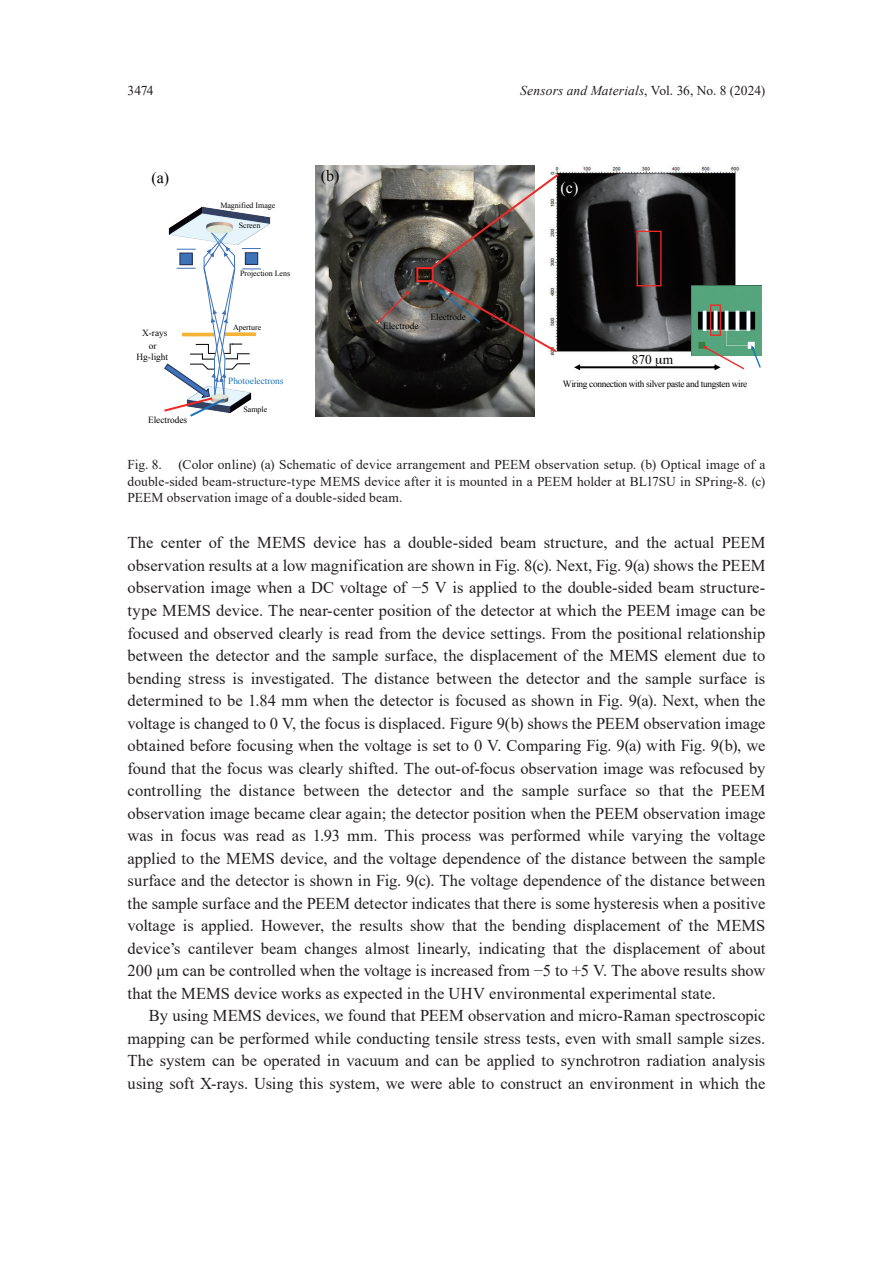
<style>
.page{position:relative;width:893px;height:1263px;background:#fff}
.page>*{position:absolute;margin:0;border:0;box-sizing:border-box;transform-origin:0 0}
.t1{font:16.5px/22.5px "Times New Roman";letter-spacing:.005em;color:#231f20;text-align:justify}
.t2{font:16.05px "Times New Roman";color:#030303}
.t3{font:16.05px "Times New Roman";color:#fff}
.t4{font:13.5px/16.5px "Times New Roman";letter-spacing:.005em;color:#231f20;text-align:justify}
.t5{font:italic 13.5px "Times New Roman";letter-spacing:.015em;color:#231f20}
.t6{font:13.35px "Times New Roman";color:#030303}
.t7{font:9.3px/13.4px "Times New Roman";letter-spacing:-.035em;color:#030303;text-align:center}
.t8{font:9.3px "Times New Roman";letter-spacing:-.005em;color:#030303}
.t9{font:9.3px "Times New Roman";color:#1b71b5}
.t10{font:7.95px "Times New Roman";letter-spacing:-.005em;color:#030303}
.s1{font-style:normal}
</style>
<div class="page">
<img style="left:316px;top:165px;width:218px;height:251px">
<img style="left:550px;top:165px;width:192px;height:191px">
<div style="left:416px;top:267px;width:18px;height:15px;border:2px solid #ee2928"></div>
<svg style="left:430px;top:172px;width:131px;height:98px;background:#8c857e"></svg>
<img style="left:692px;top:286px;width:69px;height:69px">
<div style="left:710px;top:304px;width:11px;height:32px;border:1px solid #ee2928"></div>
<div style="left:636px;top:231px;width:26px;height:55px;border:1px solid #ee2928"></div>
<img style="left:168px;top:207px;width:102px;height:25px">
<svg style="left:164px;top:232px;width:97px;height:185px"></svg>
<svg style="left:377px;top:290px;width:33px;height:34px"></svg>
<svg style="left:430px;top:278px;width:129px;height:76px;background:#625d5a"></svg>
<svg style="left:751px;top:345px;width:10px;height:23px"></svg>
<svg style="left:574px;top:346px;width:170px;height:24px"></svg>
<p class="t4" style="left:128px;top:82px;width:28px">3474</p>
<p class="t5" style="left:520px;top:81px;width:247px">Sensors and Materials<span class="s1">, Vol. 36, No. 8 (2024)</span></p>
<p class="t2" style="left:152px;top:167px;width:19px">(a)</p>
<p class="t7" style="left:142px;top:326px;width:27px">X-rays or</p>
<p class="t7" style="left:136px;top:350px;width:33px">Hg-light</p>
<p class="t8" style="left:148px;top:414px;width:41px">Electrodes</p>
<p class="t10" style="left:220px;top:200px;width:57px">Magnified Image</p>
<p class="t10" style="left:239px;top:220px;width:23px">Screen</p>
<p class="t10" style="left:240px;top:268px;width:52px">Projection Lens</p>
<p class="t10" style="left:233px;top:322px;width:30px">Aperture</p>
<p class="t9" style="left:228px;top:375px;width:57px">Photoelectrons</p>
<p class="t10" style="left:243px;top:404px;width:25px">Sample</p>
<p class="t2" style="left:321px;top:165px;width:20px">(b)</p>
<p class="t8" style="left:383px;top:319px;width:37px">Electrode</p>
<p class="t8" style="left:430px;top:311px;width:37px">Electrode</p>
<p class="t3" style="left:561px;top:176px;width:19px">(c)</p>
<p class="t6" style="left:632px;top:351px;width:43px">870 m</p>
<p class="t7" style="left:563px;top:377px;width:186px">Wiring connection with silver paste and tungsten wire</p>
<p class="t4" style="left:128px;top:456px;width:639px">Fig. 8. (Color online) (a) Schematic of device arrangement and PEEM observation setup. (b) Optical image of a double-sided beam-structure-type MEMS device after it is mounted in a PEEM holder at BL17SU in SPring-8. (c)<br>PEEM observation image of a double-sided beam.</p>
<p class="t1" style="left:128px;top:531px;width:639px">The center of the MEMS device has a double-sided beam structure, and the actual PEEM observation results at a low magnification are shown in Fig. 8(c). Next, Fig. 9(a) shows the PEEM observation image when a DC voltage of −5 V is applied to the double-sided beam structure&shy;type MEMS device. The near-center position of the detector at which the PEEM image can be focused and observed clearly is read from the device settings. From the positional relationship between the detector and the sample surface, the displacement of the MEMS element due to bending stress is investigated. The distance between the detector and the sample surface is determined to be 1.84 mm when the detector is focused as shown in Fig. 9(a). Next, when the voltage is changed to 0 V, the focus is displaced. Figure 9(b) shows the PEEM observation image obtained before focusing when the voltage is set to 0 V. Comparing Fig. 9(a) with Fig. 9(b), we found that the focus was clearly shifted. The out-of-focus observation image was refocused by controlling the distance between the detector and the sample surface so that the PEEM observation image became clear again; the detector position when the PEEM observation image was in focus was read as 1.93 mm. This process was performed while varying the voltage applied to the MEMS device, and the voltage dependence of the distance between the sample surface and the detector is shown in Fig. 9(c). The voltage dependence of the distance between the sample surface and the PEEM detector indicates that there is some hysteresis when a positive voltage is applied. However, the results show that the bending displacement of the MEMS device’s cantilever beam changes almost linearly, indicating that the displacement of about 200 μm can be controlled when the voltage is increased from −5 to +5 V. The above results show that the MEMS device works as expected in the UHV environmental experimental state.</p>
<p class="t1" style="left:128px;top:1004px;width:639px;text-indent:21px">By using MEMS devices, we found that PEEM observation and micro-Raman spectroscopic mapping can be performed while conducting tensile stress tests, even with small sample sizes.<br>The system can be operated in vacuum and can be applied to synchrotron radiation analysis using soft X-rays. Using this system, we were able to construct an environment in which the</p>
</div>
